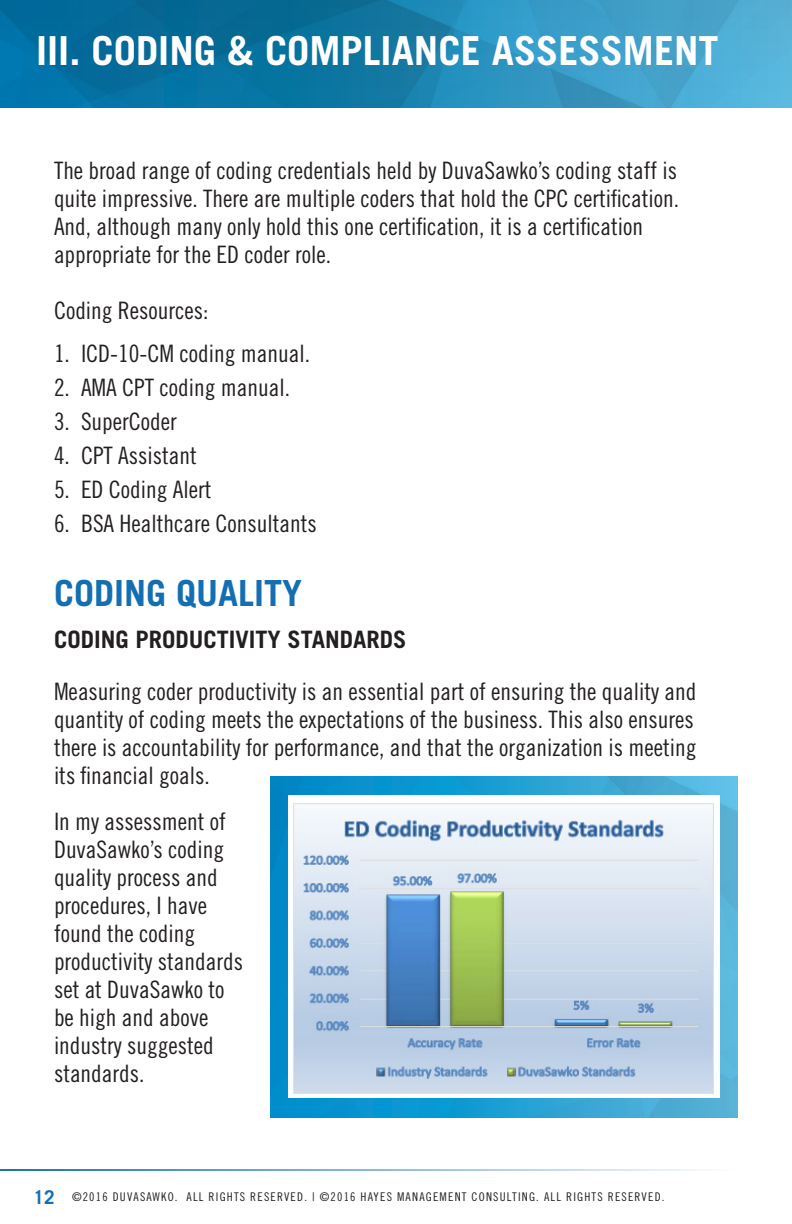
<style>
.page{position:relative;width:792px;height:1224px;background:#fff}
.page>*{position:absolute;margin:0;border:0;box-sizing:border-box;transform-origin:0 0}
.t1{font:700 40px "Trade Gothic LT Std";color:#fff}
.t2{font:700 36px "Trade Gothic LT Std";color:#146eb2}
.t3{font:24px/28px "Trade Gothic LT Std Cn 18";color:#231f20}
.t4{font:12px "Trade Gothic LT Std Cn 18";letter-spacing:.1em;color:#231f20}
.s1{font-family:"Trade Gothic LT Std";font-weight:700}
.s2{font-family:"Trade Gothic LT Std";font-weight:700;font-size:19px;color:#146eb2}
</style>
<div class="page">
<img style="left:271px;top:776px;width:466px;height:342px">
<img style="left:288px;top:795px;width:432px;height:303px">
<img style="left:0;top:0;width:792px;height:107px">
<hr style="left:0;top:1169px;width:738px;height:2px;background:#146eb2">
<p class="t1" style="left:36px;top:26px;width:684px">III. CODING &amp; COMPLIANCE ASSESSMENT</p>
<p class="t3" style="left:54px;top:157px;width:627px">The broad range of coding credentials held by DuvaSawko’s coding staff is quite impressive . There are multiple coders that hold the CPC certification .<br>And, although many only hold this one certification, it is a certification appropriate for the ED coder role .</p>
<p class="t3" style="left:54px;top:289px;width:258px;line-height:43px">Coding Resources:<br>1 . ICD-10-CM coding manual .</p>
<p class="t3" style="left:54px;top:371px;width:264px;line-height:34px">2 . AMA CPT coding manual .<br>3 . SuperCoder<br>4 . CPT Assistant<br>5 . ED Coding Alert<br>6 . BSA Healthcare Consultants</p>
<p class="t2" style="left:54px;top:571px;width:250px">CODING QUALITY</p>
<p class="t3" style="left:54px;top:614px;width:644px;line-height:52px"><span class="s1">CODING PRODUCTIVITY STANDARDS<br></span>Measuring coder productivity is an essential part of ensuring the quality and</p>
<p class="t3" style="left:54px;top:706px;width:644px;text-align:justify">quantity of coding meets the expectations of the business . This also ensures there is accountability for performance, and that the organization is meeting its financial goals .</p>
<p class="t3" style="left:54px;top:808px;width:191px">In my assessment of<br>DuvaSawko’s coding quality process and procedures, I have found the coding productivity standards set at DuvaSawko to be high and above industry suggested standards .</p>
<p class="t4" style="left:34px;top:1190px;width:632px"><span class="s2">12</span> ©2016 DUVASAWKO. ALL RIGHTS RESERVED. | ©2016 HAYES MANAGEMENT CONSULTING. ALL RIGHTS RESERVED.</p>
</div>
